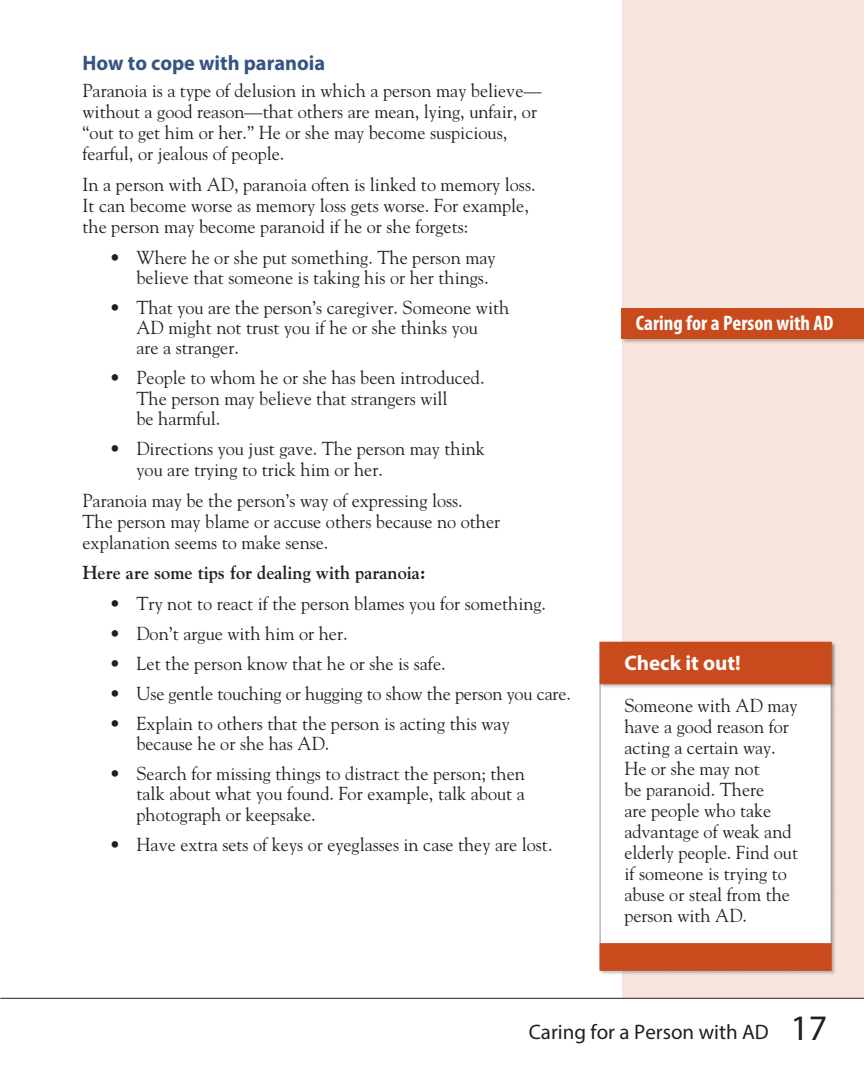
<style>
.page{position:relative;width:864px;height:1080px;background:#fff}
.page>*{position:absolute;margin:0;border:0;box-sizing:border-box;transform-origin:0 0}
.t1{font:36px "Myriad Pro";color:#231f20}
.t2{font:21px "Myriad Pro";color:#231f20}
.t3{font:700 condensed 21px "Myriad Pro";color:#fff}
.t4{font:700 21px "Myriad Pro";color:#365483}
.t5{font:700 21px "Myriad Pro";color:#fff}
.t6{font:18.75px/21px "Goudy";color:#231f20}
.t7{font:700 18.75px "Goudy";color:#231f20}
</style>
<div class="page">
<div style="left:622px;top:0;width:242px;height:998px;background:#f7e4dd"></div>
<hr style="left:0;top:998px;width:864px;height:1px;background:#231f20">
<div style="left:621px;top:307px;width:243px;height:37px;background:#231f20;opacity:.3"></div>
<div style="left:622px;top:308px;width:242px;height:31px;background:#c94b1d"></div>
<div style="left:599px;top:641px;width:238px;height:334px;background:#231f20;opacity:.3"></div>
<div style="left:600px;top:642px;width:231px;height:328px;background:#fff;border:1px solid #939598"></div>
<div style="left:599px;top:641px;width:238px;height:48px;background:#231f20;opacity:.3"></div>
<div style="left:600px;top:642px;width:231px;height:42px;background:#c94b1d"></div>
<div style="left:600px;top:944px;width:231px;height:26px;background:#c94b1d"></div>
<p class="t4" style="left:82px;top:49px;width:244px">How to cope with paranoia</p>
<p class="t6" style="left:82px;top:80px;width:461px">Paranoia is a type of delusion in which a person may believe— without a good reason—that others are mean, lying, unfair, or “out to get him or her.” He or she may become suspicious, fearful, or jealous of people.</p>
<p class="t6" style="left:82px;top:173px;width:455px">In a person with AD, paranoia often is linked to memory loss.<br>It can become worse as memory loss gets worse. For example, the person may become paranoid if he or she forgets:</p>
<p class="t6" style="left:137px;top:246px;width:361px;line-height:20.2px;text-indent:-27px">• Where he or she put something. The person may believe that someone is taking his or her things.</p>
<p class="t6" style="left:137px;top:297px;width:374px;line-height:20.2px;text-indent:-27px">• That you are the person’s caregiver. Someone with<br>AD might not trust you if he or she thinks you<br>are a stranger.</p>
<p class="t6" style="left:137px;top:367px;width:350px;line-height:20.2px;text-indent:-27px">• People to whom he or she has been introduced.<br>The person may believe that strangers will<br>be harmful.</p>
<p class="t6" style="left:137px;top:437px;width:350px;text-indent:-27px">• Directions you just gave. The person may think you are trying to trick him or her.</p>
<p class="t6" style="left:83px;top:489px;width:419px">Paranoia may be the person’s way of expressing loss.<br>The person may blame or accuse others because no other explanation seems to make sense.</p>
<p class="t7" style="left:83px;top:562px;width:345px">Here are some tips for dealing with paranoia:</p>
<p class="t6" style="left:110px;top:592px;width:438px">• Try not to react if the person blames you for something.</p>
<p class="t6" style="left:110px;top:622px;width:240px">• Don’t argue with him or her.</p>
<p class="t6" style="left:110px;top:652px;width:338px">• Let the person know that he or she is safe.</p>
<p class="t6" style="left:110px;top:682px;width:463px">• Use gentle touching or hugging to show the person you care.</p>
<p class="t6" style="left:136px;top:713px;width:375px;line-height:20.2px;text-indent:-27px">• Explain to others that the person is acting this way because he or she has AD.</p>
<p class="t6" style="left:137px;top:763px;width:390px;line-height:20.2px;text-align:justify;text-indent:-27px">• Search for missing things to distract the person; then talk about what you found. For example, talk about a photograph or keepsake.</p>
<p class="t6" style="left:110px;top:833px;width:445px">• Have extra sets of keys or eyeglasses in case they are lost.</p>
<p class="t3" style="left:636px;top:310px;width:199px">Caring for a Person with AD</p>
<p class="t5" style="left:624px;top:649px;width:118px">Check it out!</p>
<p class="t6" style="left:624px;top:694px;width:175px">Someone with AD may have a good reason for acting a certain way.<br>He or she may not<br>be paranoid. There<br>are people who take advantage of weak and elderly people. Find out if someone is trying to abuse or steal from the person with AD.</p>
<p class="t2" style="left:529px;top:1019px;width:242px">Caring for a Person with AD</p>
<h1 class="t1" style="left:790px;top:1006px;width:38px">17</h1>
</div>
